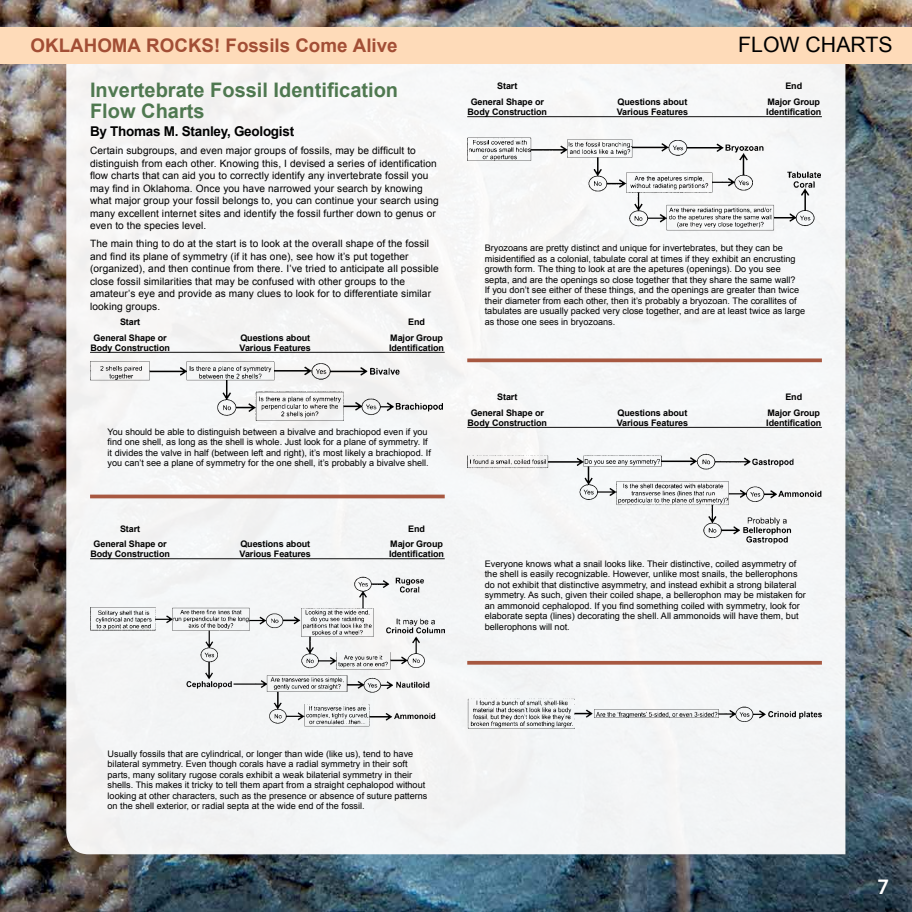
<style>
.page{position:relative;width:912px;height:912px;background:#fff}
.page>*{position:absolute;margin:0;border:0;box-sizing:border-box;transform-origin:0 0}
.t1{font:21.25px "Arial";color:#000}
.t2{font:700 20px/21.2px "Arial";color:#4f7850}
.t3{font:20px "Trade Gothic Bold Two";color:#fff}
.t4{font:700 18.75px "Arial";color:#a24e35}
.t5{font:700 13.5px "Arial";letter-spacing:-.02em;color:#000}
.t6{font:10.12px/12.5px "Arial";letter-spacing:.01em;color:#000}
.t7{font:9px/10.5px "Arial";color:#000}
.t8{font:700 9px "Arial";letter-spacing:-.01em;color:#000}
</style>
<div class="page">
<img style="left:1px;top:0;width:910px;height:911px">
<div style="left:66px;top:63px;width:779px;height:791px;background:#f5f6f6"></div>
<div style="left:0;top:27px;width:911px;height:36px;background:#fedbb9"></div>
<img style="left:90px;top:360px;width:354px;height:62px">
<hr style="left:90px;top:352px;width:354px;height:1px;background:#000">
<svg style="left:90px;top:494px;width:354px;height:4px"></svg>
<hr style="left:90px;top:558px;width:354px;height:1px;background:#000">
<img style="left:90px;top:573px;width:354px;height:157px">
<img style="left:467px;top:132px;width:354px;height:102px">
<hr style="left:467px;top:116px;width:354px;height:1px;background:#000">
<svg style="left:467px;top:358px;width:354px;height:4px"></svg>
<svg style="left:467px;top:660px;width:354px;height:4px"></svg>
<hr style="left:467px;top:427px;width:354px;height:1px;background:#000">
<img style="left:467px;top:445px;width:356px;height:101px">
<img style="left:467px;top:697px;width:356px;height:31px">
<img style="left:0;top:0;width:1px;height:911px">
<h3 class="t4" style="left:31px;top:33px;width:368px">Oklahoma Roc ks! Fossils Come Alive</h3>
<h1 class="t1" style="left:738px;top:31px;width:156px">FLOW CHARTS</h1>
<h2 class="t2" style="left:90px;top:80px;width:309px">Invertebrate Fossil Identification<br>Flow Charts</h2>
<h3 class="t5" style="left:90px;top:122px;width:205px">By Thomas M. Stanley, Geologist</h3>
<p class="t6" style="left:90px;top:144px;width:350px">Certain subgroups, and even major groups of fossils, may be difficult to distinguish from each other. Knowing this, I devised a series of identification flow charts that can aid you to correctly identify any invertebrate fossil you may find in Oklahoma. Once you have narrowed your search by knowing what major group your fossil belongs to, you can continue your search using many excellent internet sites and identify the fossil further down to genus or even to the species level.</p>
<p class="t6" style="left:90px;top:237px;width:350px">The main thing to do at the start is to look at the overall shape of the fossil and find its plane of symmetry (if it has one), see how it’s put together (organized), and then continue from there. I’ve tried to anticipate all possible close fossil similarities that may be confused with other groups to the amateur’s eye and provide as many clues to look for to differentiate similar looking groups.</p>
<p class="t8" style="left:467px;top:80px;width:19px">S</p>
<p class="t8" style="left:503px;top:80px;width:16px">tart</p>
<p class="t8" style="left:785px;top:80px;width:18px">End</p>
<p class="t8" style="left:470px;top:96px;width:75px">General Shape or</p>
<p class="t8" style="left:617px;top:96px;width:71px">Questions about</p>
<p class="t8" style="left:767px;top:96px;width:54px">Major Group</p>
<p class="t8" style="left:467px;top:106px;width:81px">Body Construction</p>
<p class="t8" style="left:616px;top:106px;width:73px">Various Features</p>
<p class="t8" style="left:766px;top:106px;width:56px">Identification</p>
<p class="t7" style="left:484px;top:243px;width:322px">Bryozoans are pretty distinct and unique for invertebrates, but they can be misidentified as a colonial, tabulate coral at times if they exhibit an encrusting growth form. The thing to look at are the apetures (openings). Do you see septa, and are the openings so close together that they share the same wall?<br>If you don’t see either of these things, and the openings are greater than twice their diameter from each other, then it’s probably a bryozoan. The corallites of tabulates are usually packed very close together, and are at least twice as large as those one sees in bryozoans.</p>
<p class="t8" style="left:90px;top:316px;width:19px">S</p>
<p class="t8" style="left:126px;top:316px;width:16px">tart</p>
<p class="t8" style="left:408px;top:316px;width:18px">End</p>
<p class="t8" style="left:93px;top:331px;width:75px">General Shape or</p>
<p class="t8" style="left:240px;top:331px;width:71px">Questions about</p>
<p class="t8" style="left:390px;top:331px;width:54px">Major Group</p>
<p class="t8" style="left:90px;top:341px;width:81px">Body Construction</p>
<p class="t8" style="left:239px;top:341px;width:73px">Various Features</p>
<p class="t8" style="left:389px;top:341px;width:56px">Identification</p>
<p class="t7" style="left:108px;top:426px;width:325px">You should be able to distinguish between a bivalve and brachiopod even if you find one shell, as long as the shell is whole. Just look for a plane of symmetry. If it divides the valve in half (between left and right), it’s most likely a brachiopod. If you can’t see a plane of symmetry for the one shell, it’s probably a bivalve shell.</p>
<p class="t8" style="left:90px;top:522px;width:19px">S</p>
<p class="t8" style="left:126px;top:522px;width:16px">tart</p>
<p class="t8" style="left:408px;top:522px;width:18px">End</p>
<p class="t8" style="left:93px;top:538px;width:75px">General Shape or</p>
<p class="t8" style="left:240px;top:538px;width:71px">Questions about</p>
<p class="t8" style="left:390px;top:538px;width:54px">Major Group</p>
<p class="t8" style="left:90px;top:548px;width:81px">Body Construction</p>
<p class="t8" style="left:239px;top:548px;width:73px">Various Features</p>
<p class="t8" style="left:389px;top:548px;width:56px">Identification</p>
<p class="t8" style="left:467px;top:391px;width:19px">S</p>
<p class="t8" style="left:503px;top:391px;width:16px">tart</p>
<p class="t8" style="left:785px;top:391px;width:18px">End</p>
<p class="t8" style="left:470px;top:406px;width:75px">General Shape or</p>
<p class="t8" style="left:617px;top:406px;width:71px">Questions about</p>
<p class="t8" style="left:767px;top:406px;width:54px">Major Group</p>
<p class="t8" style="left:467px;top:416px;width:81px">Body Construction</p>
<p class="t8" style="left:616px;top:416px;width:73px">Various Features</p>
<p class="t8" style="left:766px;top:416px;width:56px">Identification</p>
<p class="t7" style="left:484px;top:558px;width:322px">Everyone knows what a snail looks like. Their distinctive, coiled asymmetry of the shell is easily recognizable. However, unlike most snails, the bellerophons do not exhibit that distinctive asymmetry, and instead exhibit a strong bilateral symmetry. As such, given their coiled shape, a bellerophon may be mistaken for an ammonoid cephalopod. If you find something coiled with symmetry, look for elaborate septa (lines) decorating the shell. All ammonoids will have them, but bellerophons will not.</p>
<p class="t7" style="left:108px;top:748px;width:321px">Usually fossils that are cylindrical, or longer than wide (like us), tend to have bilateral symmetry. Even though corals have a radial symmetry in their soft parts, many solitary rugose corals exhibit a weak bilaterial symmetry in their shells. This makes it tricky to tell them apart from a straight cephalopod without looking at other characters, such as the presence or absence of suture patterns on the shell exterior, or radial septa at the wide end of the fossil.</p>
<h2 class="t3" style="left:877px;top:874px;width:14px">7</h2>
</div>
